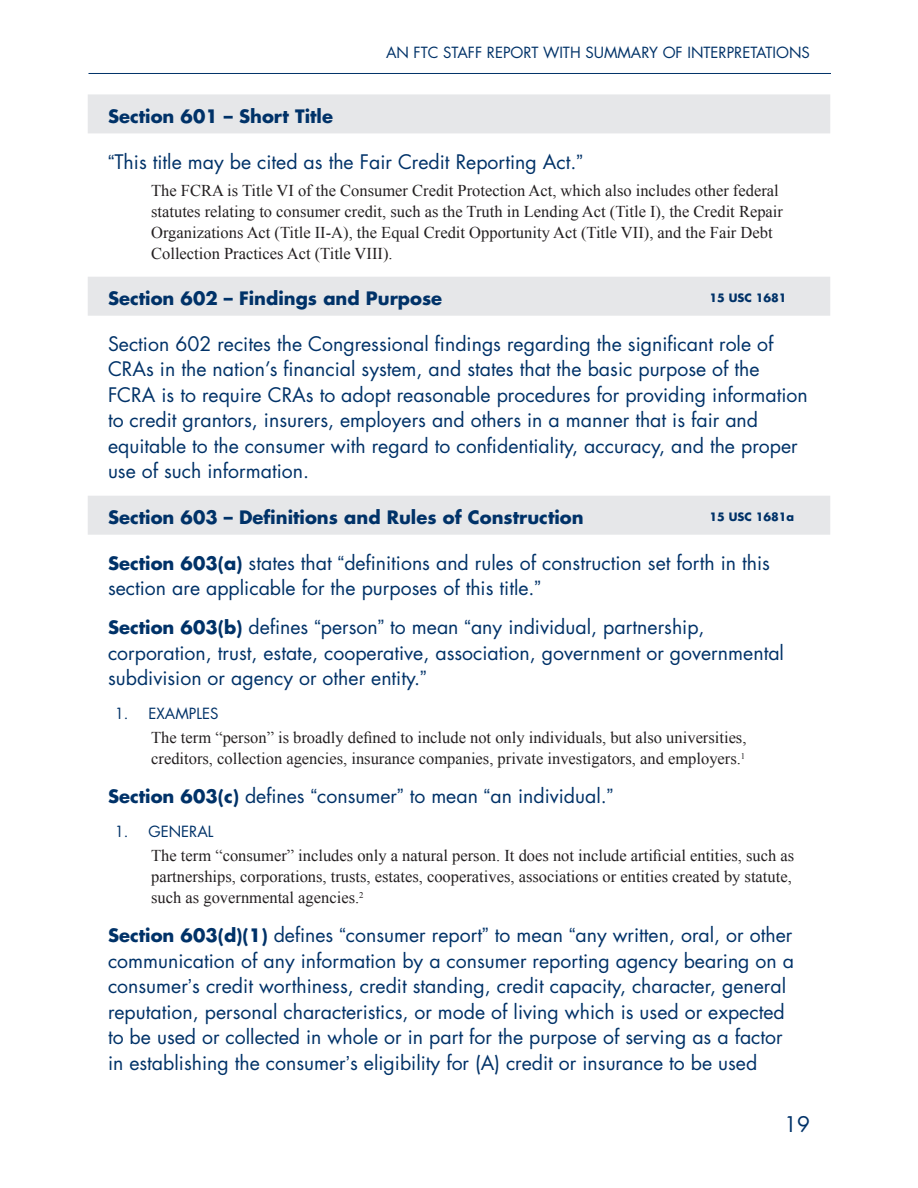
<style>
.page{position:relative;width:918px;height:1188px;background:#fff}
.page>*{position:absolute;margin:0;border:0;box-sizing:border-box;transform-origin:0 0}
.t1{font:21px "Futura Std";color:#003268}
.Rule_Section_title{font:19.5px/25.5px "Futura Std";color:#003268}
.Rule_Section_title_H{font:700 18px "Futura Std";color:#003268}
.Section_interpretati{font:16.5px/21px "Times New Roman";color:#231f20}
.Section_interpretati-2{font:15px "Futura Std";color:#003268}
.Rule_Section_title_H-2{font:700 11.25px "Futura Std";color:#003268}
.s1{font-family:"Arial"}
.s2{font-weight:700;font-size:18px}
</style>
<div class="page">
<hr style="left:88px;top:73px;width:743px;height:1px;background:#003268">
<div style="left:88px;top:94px;width:742px;height:39px;background:#e6e7e9"></div>
<div style="left:88px;top:277px;width:742px;height:39px;background:#e6e7e9"></div>
<div style="left:88px;top:496px;width:742px;height:39px;background:#e6e7e9"></div>
<p class="Section_interpretati-2" style="left:386px;top:43px;width:425px">AN FTC STAFF REPORT WITH SUMMARY OF INTERPRETATIONS</p>
<p class="Rule_Section_title_H" style="left:108px;top:104px;width:227px">Section 601 – Short Title</p>
<p class="Rule_Section_title" style="left:108px;top:149px;width:476px"><span class="s1">“</span>This title may be cited as the Fair Credit Reporting Act.<span class="s1">”</span></p>
<p class="Section_interpretati" style="left:151px;top:180px;width:633px">The FCRA is Title VI of the Consumer Credit Protection Act, which also includes other federal statutes relating to consumer credit, such as the Truth in Lending Act (Title I), the Credit Repair Organizations Act (Title II-A), the Equal Credit Opportunity Act (Title VII), and the Fair Debt Collection Practices Act (Title VIII).</p>
<p class="Rule_Section_title_H" style="left:108px;top:286px;width:336px">Section 602 – Findings and Purpose</p>
<p class="Rule_Section_title_H-2" style="left:710px;top:290px;width:79px">15 USC 1681</p>
<p class="Rule_Section_title" style="left:108px;top:331px;width:701px">Section 602 recites the Congressional findings regarding the significant role of CRAs in the nation’s financial system, and states that the basic purpose of the FCRA is to require CRAs to adopt reasonable procedures for providing information to credit grantors, insurers, employers and others in a manner that is fair and equitable to the consumer with regard to confidentiality, accuracy, and the proper use of such information.</p>
<p class="Rule_Section_title_H" style="left:108px;top:505px;width:477px">Section 603 – Definitions and Rules of Construction</p>
<p class="Rule_Section_title_H-2" style="left:710px;top:509px;width:86px">15 USC 1681a</p>
<p class="Rule_Section_title" style="left:108px;top:550px;width:663px"><span class="s2">Section 603(a)</span> states that <span class="s1">“</span>definitions and rules of construction set forth in this section are applicable for the purposes of this title.<span class="s1">”</span></p>
<p class="Rule_Section_title" style="left:108px;top:615px;width:678px"><span class="s2">Section 603(b)</span> defines <span class="s1">“</span>person<span class="s1">”</span> to mean <span class="s1">“</span>any individual, partnership, corporation, trust, estate, cooperative, association, government or governmental subdivision or agency or other entity.<span class="s1">”</span></p>
<p class="Section_interpretati-2" style="left:115px;top:704px;width:105px">1. EXAMPLES</p>
<p class="Section_interpretati" style="left:151px;top:727px;width:597px">The term “person” is broadly defined to include not only individuals, but also universities, creditors, collection agencies, insurance companies, private investigators, and employers.<sup>1</sup></p>
<p class="Rule_Section_title" style="left:108px;top:784px;width:507px"><span class="s2">Section 603(c)</span> defines <span class="s1">“</span>consumer<span class="s1">”</span> to mean <span class="s1">“</span>an individual.<span class="s1">”</span></p>
<p class="Section_interpretati-2" style="left:115px;top:822px;width:100px">1. GENERAL</p>
<p class="Section_interpretati" style="left:151px;top:845px;width:644px">The term “consumer” includes only a natural person. It does not include artificial entities, such as partnerships, corporations, trusts, estates, cooperatives, associations or entities created by statute, such as governmental agencies.<sup>2</sup></p>
<p class="Rule_Section_title" style="left:108px;top:923px;width:688px"><span class="s2">Section 603(d)(1)</span> defines <span class="s1">“</span>consumer report<span class="s1">”</span> to mean <span class="s1">“</span>any written, oral, or other communication of any information by a consumer reporting agency bearing on a consumer<span class="s1">’</span>s credit worthiness, credit standing, credit capacity, character, general reputation, personal characteristics, or mode of living which is used or expected to be used or collected in whole or in part for the purpose of serving as a factor in establishing the consumer<span class="s1">’</span>s eligibility for (A) credit or insurance to be used</p>
<p class="t1" style="left:784px;top:1111px;width:27px">19</p>
</div>
